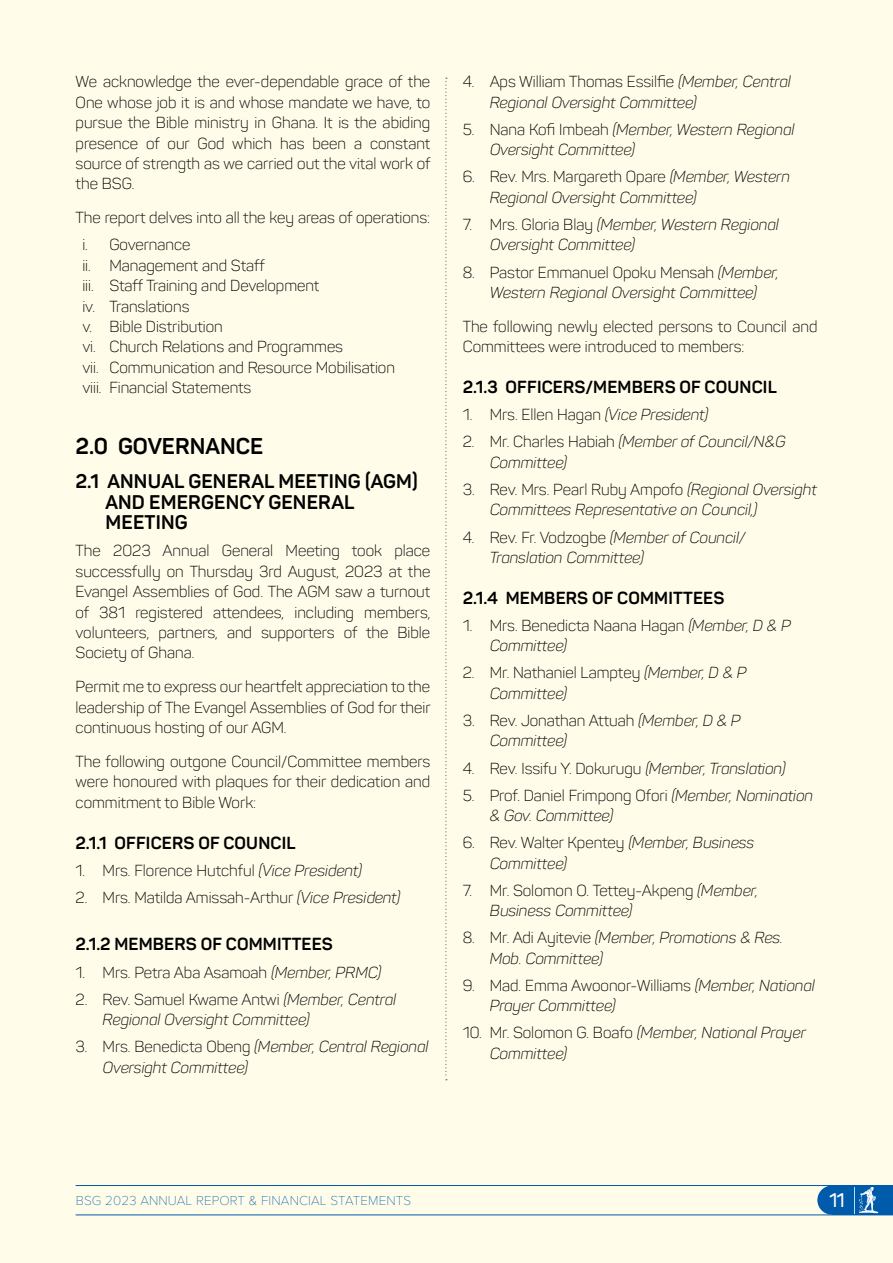
<style>
.page{position:relative;width:893px;height:1263px;background:#fffde9}
.page>*{position:absolute;margin:0;border:0;box-sizing:border-box;transform-origin:0 0}
.t1{font:700 22.5px "Panton";color:#000}
.t2{font:700 19.5px/20.4px "Panton";letter-spacing:.01em;color:#000}
.t3{font:600 19.5px "Panton";color:#fff;scale:.94 1}
.t4{font:700 17.25px "Panton";letter-spacing:.01em;color:#000}
.t5{font:300 15.75px/20.4px "Panton";color:#000}
.t6{font:italic 300 15.75px/20.4px "Panton";color:#000}
.t7{font:100 13.5px "Proxima Nova T";letter-spacing:.01em;color:#005baa}
.s1{font-style:italic}
.s2{font-style:normal}
</style>
<div class="page">
<svg style="left:445px;top:78px;width:2px;height:1002px"></svg>
<div style="left:832px;top:1185px;width:61px;height:30px;background:#005baa"></div>
<div style="left:817px;top:1185px;width:30px;height:30px;background:#005baa;border-radius:50%"></div>
<svg style="left:859px;top:1187px;width:19px;height:26px"></svg>
<hr style="left:76px;top:1185px;width:817px;height:1px;background:#005baa">
<hr style="left:76px;top:1215px;width:817px;height:1px;background:#005baa">
<p class="t5" style="left:76px;top:72px;width:357px;text-align:justify">We acknowledge the ever-dependable grace of the One whose job it is and whose mandate we have, to pursue the Bible ministry in Ghana. It is the abiding presence of our God which has been a constant source of strength as we carried out the vital work of the BSG.</p>
<p class="t5" style="left:82px;top:204px;width:349px;line-height:27.2px;text-indent:-7px">The report delves into all the key areas of operations: i. Governance</p>
<p class="t5" style="left:82px;top:255px;width:314px">ii. Management and Staff<br>iii. Staff Training and Development<br>iv. Translations<br>v. Bible Distribution<br>vi. Church Relations and Programmes<br>vii. Communication and Resource Mobilisation viii. Financial Statements</p>
<h1 class="t1" style="left:76px;top:433px;width:189px">2.0 GOVERNANCE</h1>
<p class="t2" style="left:105px;top:471px;width:314px;text-indent:-29px">2.1 ANNUAL GENERAL MEETING (AGM)<br>AND EMERGENCY GENERAL<br>MEETING</p>
<p class="t5" style="left:76px;top:540px;width:356px;text-align:justify">The 2023 Annual General Meeting took place successfully on Thursday 3rd August, 2023 at the Evangel Assemblies of God. The AGM saw a turnout of 381 registered attendees, including members, volunteers, partners, and supporters of the Bible Society of Ghana.</p>
<p class="t5" style="left:76px;top:676px;width:357px;text-align:justify">Permit me to express our heartfelt appreciation to the leadership of The Evangel Assemblies of God for their continuous hosting of our AGM.</p>
<p class="t5" style="left:76px;top:751px;width:356px;text-align:justify">The following outgone Council/Committee members were honoured with plaques for their dedication and commitment to Bible Work:</p>
<p class="t4" style="left:76px;top:832px;width:221px">2.1.1 OFFICERS OF COUNCIL</p>
<p class="t5" style="left:76px;top:860px;width:288px">1. Mrs. Florence Hutchful <span class="s1">(Vice President)</span></p>
<p class="t5" style="left:76px;top:887px;width:326px">2. Mrs. Matilda Amissah-Arthur <span class="s1">(Vice President)</span></p>
<p class="t4" style="left:76px;top:934px;width:259px">2.1.2 MEMBERS OF COMMITTEES</p>
<p class="t5" style="left:76px;top:962px;width:307px">1. Mrs. Petra Aba Asamoah <span class="s1">(Member, PRMC)</span></p>
<p class="t6" style="left:103px;top:989px;width:295px;text-indent:-27px"><span class="s2">2. Rev. Samuel Kwame Antwi</span> (Member, Central<br>Regional Oversight Committee)</p>
<p class="t6" style="left:103px;top:1036px;width:327px;text-indent:-27px"><span class="s2">3. Mrs. Benedicta Obeng</span> (Member, Central Regional<br>Oversight Committee)</p>
<p class="t6" style="left:490px;top:72px;width:302px;text-indent:-27px"><span class="s2">4. Aps William Thomas Essilfie</span> (Member, Central<br>Regional Oversight Committee)</p>
<p class="t6" style="left:490px;top:119px;width:306px;text-indent:-27px"><span class="s2">5. Nana Kofi Imbeah</span> (Member, Western Regional<br>Oversight Committee)</p>
<p class="t6" style="left:490px;top:167px;width:302px;text-indent:-27px"><span class="s2">6. Rev. Mrs. Margareth Opare</span> (Member, Western<br>Regional Oversight Committee)</p>
<p class="t6" style="left:490px;top:214px;width:291px;text-indent:-27px"><span class="s2">7. Mrs. Gloria Blay</span> (Member, Western Regional<br>Oversight Committee)</p>
<p class="t6" style="left:463px;top:262px;width:317px;text-align:center"><span class="s2">8. Pastor Emmanuel Opoku Mensah</span> (Member,<br>Western Regional Oversight Committee)</p>
<p class="t5" style="left:463px;top:316px;width:356px">The following newly elected persons to Council and<br>Committees were introduced to members:</p>
<p class="t4" style="left:463px;top:376px;width:316px">2.1.3 OFFICERS/MEMBERS OF COUNCIL</p>
<p class="t5" style="left:463px;top:404px;width:247px">1. Mrs. Ellen Hagan <span class="s1">(Vice President)</span></p>
<p class="t6" style="left:490px;top:432px;width:297px;text-indent:-27px"><span class="s2">2. Mr. Charles Habiah</span> (Member of Council/N&amp;G<br>Committee)</p>
<p class="t6" style="left:490px;top:479px;width:328px;text-indent:-27px"><span class="s2">3. Rev. Mrs. Pearl Ruby Ampofo</span> (Regional Oversight<br>Committees Representative on Council,)</p>
<p class="t6" style="left:490px;top:527px;width:257px;text-indent:-27px"><span class="s2">4. Rev. Fr. Vodzogbe</span> (Member of Council/<br>Translation Committee)</p>
<p class="t4" style="left:463px;top:587px;width:263px">2.1.4 MEMBERS OF COMMITTEES</p>
<p class="t5" style="left:490px;top:615px;width:303px;text-indent:-27px">1. Mrs. Benedicta Naana Hagan <span class="s1">(Member, D &amp; P<br>Committee)</span></p>
<p class="t5" style="left:490px;top:663px;width:258px;text-indent:-27px">2. Mr. Nathaniel Lamptey <span class="s1">(Member, D &amp; P<br>Committee)</span></p>
<p class="t6" style="left:490px;top:710px;width:252px;text-indent:-27px"><span class="s2">3. Rev. Jonathan Attuah</span> (Member, D &amp; P<br>Committee)</p>
<p class="t5" style="left:463px;top:758px;width:324px">4. Rev. Issifu Y. Dokurugu <span class="s1">(Member, Translation)</span></p>
<p class="t6" style="left:490px;top:785px;width:325px;text-indent:-27px"><span class="s2">5. Prof. Daniel Frimpong Ofori</span> (Member, Nomination &amp; Gov. Committee)</p>
<p class="t6" style="left:490px;top:832px;width:266px;text-indent:-27px"><span class="s2">6. Rev. Walter Kpentey</span> (Member, Business<br>Committee)</p>
<p class="t5" style="left:490px;top:880px;width:270px;text-indent:-27px">7. Mr. Solomon O. Tettey-Akpeng <span class="s1">(Member,<br>Business Committee)</span></p>
<p class="t6" style="left:490px;top:927px;width:295px;text-indent:-27px"><span class="s2">8. Mr. Adi Ayitevie</span> (Member, Promotions &amp; Res.<br>Mob. Committee)</p>
<p class="t6" style="left:490px;top:975px;width:327px;text-indent:-27px"><span class="s2">9. Mad. Emma Awoonor-Williams</span> (Member, National<br>Prayer Committee)</p>
<p class="t6" style="left:490px;top:1023px;width:318px;text-indent:-27px"><span class="s2">10. Mr. Solomon G. Boafo</span> (Member, National Prayer<br>Committee)</p>
<p class="t7" style="left:76px;top:1193px;width:337px">BSG 2023 ANNUAL REPORT &amp; FINANCIAL STATEMENTS</p>
<p class="t3" style="left:829px;top:1188px;width:18px">11</p>
</div>
